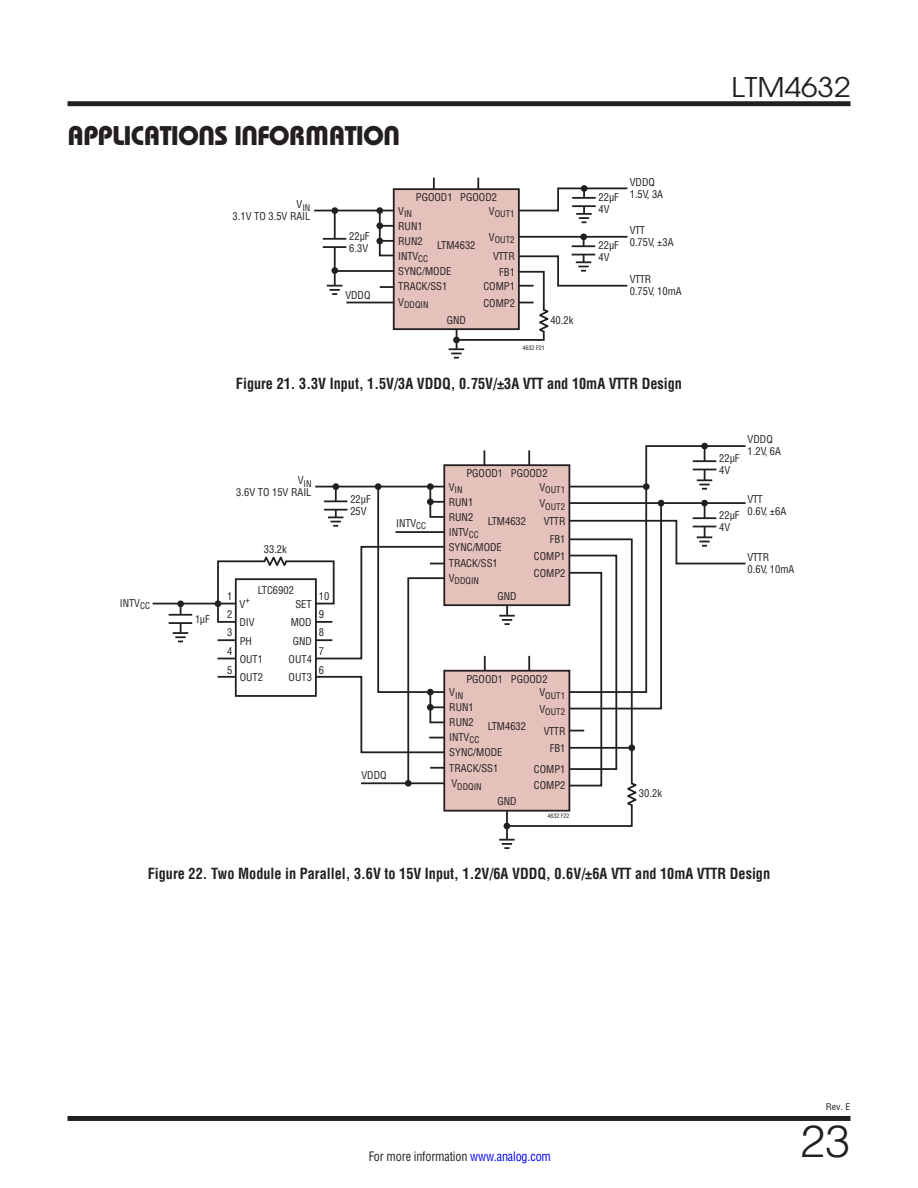
<style>
.page{position:relative;width:918px;height:1188px;background:#fff}
.page>*{position:absolute;margin:0;border:0;box-sizing:border-box;transform-origin:0 0}
.t1{font:300 45px "Helvetica LT Std";color:#231f20}
.Section_Heads_non-TOC{font:27px "Linear Bauhaus";letter-spacing:-.02em;color:#231f20}
.t2{font:27px "ITC Avant Garde Pro";color:#231f20;scale:1.1 1}
.t3{font:700 15px "Linear Helv Cond";color:#231f20;scale:.95 1}
.t4{font:12.75px "Linear Helv Cond";letter-spacing:-.015em;color:#231f20;scale:.95 1}
.t5{font:10.5px/12px "Linear Helv Cond";color:#231f20}
.t6{font:9px/16.5px "Linear Helv Cond";color:#231f20}
.t7{font:9px "Linear Helv Cond";color:#231f20;scale:1.1 1}
.t8{font:6px "Linear Helv Cond";color:#231f20}
.s1{color:#00f}
</style>
<div class="page">
<div style="left:68px;top:1116px;width:782px;height:5px;background:#231f20"></div>
<div style="left:68px;top:101px;width:782px;height:5px;background:#231f20"></div>
<hr style="left:334px;top:211px;width:2px;height:79px;background:#231f20">
<hr style="left:314px;top:210px;width:80px;height:1px;background:#231f20">
<div style="left:376px;top:238px;width:7px;height:6px;background:#231f20;border-radius:50%"></div>
<svg style="left:376px;top:207px;width:7px;height:7px"></svg>
<div style="left:331px;top:207px;width:7px;height:7px;background:#231f20;border-radius:50%"></div>
<div style="left:331px;top:267px;width:7px;height:7px;background:#231f20;border-radius:50%"></div>
<svg style="left:327px;top:285px;width:15px;height:10px"></svg>
<div style="left:332px;top:239px;width:5px;height:8px;background:#fff"></div>
<hr style="left:323px;top:238px;width:23px;height:2px;background:#231f20">
<hr style="left:323px;top:246px;width:23px;height:2px;background:#231f20">
<svg style="left:520px;top:187px;width:108px;height:36px"></svg>
<hr style="left:572px;top:197px;width:24px;height:2px;background:#231f20">
<hr style="left:572px;top:205px;width:24px;height:2px;background:#231f20">
<div style="left:394px;top:189px;width:125px;height:140px;background:#e5c1bc"></div>
<div style="left:393px;top:188px;width:127px;height:142px;border:2px solid #231f20"></div>
<hr style="left:519px;top:236px;width:108px;height:2px;background:#231f20">
<hr style="left:583px;top:237px;width:2px;height:29px;background:#231f20">
<div style="left:580px;top:234px;width:7px;height:6px;background:#231f20;border-radius:50%"></div>
<svg style="left:581px;top:247px;width:5px;height:7px"></svg>
<hr style="left:572px;top:245px;width:23px;height:2px;background:#231f20">
<hr style="left:346px;top:302px;width:48px;height:1px;background:#231f20">
<svg style="left:433px;top:178px;width:2px;height:12px"></svg>
<svg style="left:477px;top:178px;width:2px;height:12px"></svg>
<svg style="left:378px;top:209px;width:18px;height:48px"></svg>
<svg style="left:380px;top:286px;width:14px;height:2px"></svg>
<svg style="left:449px;top:254px;width:179px;height:105px"></svg>
<hr style="left:335px;top:270px;width:59px;height:2px;background:#231f20">
<svg style="left:484px;top:656px;width:2px;height:14px"></svg>
<div style="left:375px;top:483px;width:6px;height:7px;background:#231f20;border-radius:50%"></div>
<div style="left:333px;top:483px;width:6px;height:7px;background:#231f20;border-radius:50%"></div>
<hr style="left:180px;top:604px;width:1px;height:33px;background:#231f20">
<div style="left:177px;top:600px;width:7px;height:7px;background:#231f20;border-radius:50%"></div>
<div style="left:215px;top:600px;width:6px;height:7px;background:#231f20;border-radius:50%"></div>
<div style="left:178px;top:633px;width:5px;height:10px;background:#b3b2b2"></div>
<svg style="left:173px;top:632px;width:15px;height:10px"></svg>
<div style="left:178px;top:615px;width:5px;height:8px;background:#fff"></div>
<hr style="left:169px;top:614px;width:23px;height:2px;background:#231f20">
<hr style="left:169px;top:622px;width:23px;height:2px;background:#231f20">
<div style="left:444px;top:465px;width:125px;height:140px;background:#e5c1bc"></div>
<div style="left:443px;top:464px;width:127px;height:142px;border:2px solid #231f20"></div>
<svg style="left:484px;top:450px;width:1px;height:15px"></svg>
<svg style="left:528px;top:450px;width:2px;height:15px"></svg>
<svg style="left:568px;top:445px;width:178px;height:55px"></svg>
<hr style="left:506px;top:811px;width:2px;height:30px;background:#231f20">
<svg style="left:499px;top:839px;width:16px;height:10px"></svg>
<div style="left:444px;top:671px;width:125px;height:140px;background:#e5c1bc"></div>
<div style="left:443px;top:670px;width:127px;height:142px;border:2px solid #231f20"></div>
<hr style="left:153px;top:603px;width:83px;height:1px;background:#231f20">
<svg style="left:216px;top:485px;width:230px;height:302px"></svg>
<hr style="left:704px;top:446px;width:2px;height:38px;background:#231f20">
<svg style="left:697px;top:479px;width:15px;height:11px"></svg>
<svg style="left:702px;top:462px;width:5px;height:7px"></svg>
<hr style="left:693px;top:460px;width:23px;height:2px;background:#231f20">
<svg style="left:693px;top:469px;width:23px;height:1px"></svg>
<div style="left:701px;top:443px;width:7px;height:6px;background:#231f20;border-radius:50%"></div>
<svg style="left:499px;top:500px;width:247px;height:329px"></svg>
<p class="Section_Heads_non-TOC" style="left:68px;top:119px;width:334px">APPLICATIONS INFORMATION</p>
<p class="t6" style="left:297px;top:199px;width:15px"><sup>V</sup>IN</p>
<p class="t5" style="left:233px;top:211px;width:79px">3.1V TO 3.5V RAIL</p>
<p class="t5" style="left:349px;top:230px;width:22px">22µF<br>6.3V</p>
<p class="t5" style="left:345px;top:289px;width:27px">VDDQ</p>
<p class="t5" style="left:416px;top:191px;width:83px">PGOOD1 PGOOD2</p>
<p class="t6" style="left:398px;top:205px;width:15px"><sup>V</sup>IN</p>
<p class="t5" style="left:398px;top:218px;width:55px;line-height:15.1px">RUN1<br>RUN2<br>INTV<sub>CC<br></sub>SYNC/MODE<br>TRACK/SS1</p>
<p class="t5" style="left:437px;top:239px;width:40px">LTM4632</p>
<p class="t6" style="left:398px;top:296px;width:32px"><sup>V</sup>DDQIN</p>
<p class="t5" style="left:447px;top:314px;width:21px">GND</p>
<p class="t6" style="left:489px;top:205px;width:27px"><sup>V</sup>OUT1</p>
<p class="t6" style="left:489px;top:232px;width:27px"><sup>V</sup>OUT2</p>
<p class="t5" style="left:499px;top:266px;width:17px">FB1</p>
<p class="t5" style="left:493px;top:250px;width:23px">VTTR</p>
<p class="t5" style="left:483px;top:297px;width:33px">COMP2</p>
<p class="t5" style="left:483px;top:280px;width:33px">COMP1</p>
<p class="t5" style="left:550px;top:314px;width:25px">40.2k</p>
<p class="t8" style="left:523px;top:344px;width:24px">4632 F21</p>
<p class="t5" style="left:599px;top:176px;width:66px;text-indent:31px">VDDQ<br>22µF 1.5V, 3A</p>
<p class="t5" style="left:599px;top:203px;width:13px">4V</p>
<p class="t5" style="left:599px;top:239px;width:22px">22µF<br>4V</p>
<p class="t5" style="left:630px;top:224px;width:45px">VTT<br>0.75V, ±3A</p>
<p class="t5" style="left:630px;top:273px;width:54px">VTTR<br>0.75V, 10mA</p>
<p class="t5" style="left:120px;top:597px;width:32px">INTV<sub>CC</sub></p>
<p class="t3" style="left:236px;top:374px;width:471px">Figure 21. 3.3V Input, 1.5V/3A VDDQ, 0.75V/±3A VTT and 10mA VTTR Design</p>
<p class="t6" style="left:298px;top:475px;width:15px"><sup>V</sup>IN</p>
<p class="t5" style="left:236px;top:487px;width:77px">3.6V TO 15V RAIL</p>
<p class="t5" style="left:195px;top:613px;width:16px">1µF</p>
<p class="t5" style="left:264px;top:543px;width:25px">33.2k</p>
<p class="t5" style="left:258px;top:584px;width:37px">LTC6902</p>
<p class="t5" style="left:227px;top:587px;width:7px;line-height:18.5px;text-align:justify">1<br>2<br>3<br>4<br>5</p>
<p class="t5" style="left:319px;top:587px;width:12px;line-height:18.5px">10<br>9<br>8<br>7<br>6</p>
<p class="t5" style="left:240px;top:595px;width:17px;line-height:18.3px">V<sup>+<br></sup>DIV</p>
<p class="t5" style="left:291px;top:595px;width:22px;line-height:18.3px;text-align:center">SET<br>MOD</p>
<p class="t5" style="left:289px;top:632px;width:25px;line-height:18.3px;text-align:center">GND<br>OUT4</p>
<p class="t5" style="left:240px;top:632px;width:25px;line-height:18.3px">PH<br>OUT1</p>
<p class="t5" style="left:240px;top:671px;width:25px">OUT2</p>
<p class="t5" style="left:289px;top:671px;width:25px">OUT3</p>
<p class="t5" style="left:350px;top:493px;width:22px">22µF<br>25V</p>
<p class="t5" style="left:396px;top:517px;width:32px">INTV<sub>CC</sub></p>
<p class="t5" style="left:361px;top:769px;width:27px">VDDQ</p>
<p class="t5" style="left:466px;top:467px;width:83px">PGOOD1 PGOOD2</p>
<p class="t6" style="left:449px;top:481px;width:15px"><sup>V</sup>IN</p>
<p class="t5" style="left:449px;top:494px;width:32px;line-height:15px">RUN1<br>RUN2<br>INTV<sub>CC</sub></p>
<p class="t5" style="left:488px;top:515px;width:40px">LTM4632</p>
<p class="t5" style="left:449px;top:539px;width:55px;line-height:15.8px">SYNC/MODE<br>TRACK/SS1</p>
<p class="t6" style="left:449px;top:573px;width:32px"><sup>V</sup>DDQIN</p>
<p class="t5" style="left:497px;top:590px;width:21px">GND</p>
<p class="t6" style="left:539px;top:481px;width:27px"><sup>V</sup>OUT1<br><sup>V</sup>OUT2</p>
<p class="t5" style="left:550px;top:533px;width:17px">FB1</p>
<p class="t5" style="left:544px;top:515px;width:23px">VTTR</p>
<p class="t5" style="left:534px;top:547px;width:33px;line-height:17.5px">COMP1<br>COMP2</p>
<p class="t5" style="left:466px;top:673px;width:83px">PGOOD1 PGOOD2</p>
<p class="t6" style="left:449px;top:687px;width:15px"><sup>V</sup>IN</p>
<p class="t5" style="left:449px;top:700px;width:32px;line-height:15px">RUN1<br>RUN2<br>INTV<sub>CC</sub></p>
<p class="t5" style="left:488px;top:720px;width:40px">LTM4632</p>
<p class="t5" style="left:449px;top:744px;width:55px;line-height:15.8px">SYNC/MODE<br>TRACK/SS1</p>
<p class="t6" style="left:451px;top:778px;width:32px"><sup>V</sup>DDQIN</p>
<p class="t5" style="left:497px;top:796px;width:21px">GND</p>
<p class="t6" style="left:539px;top:687px;width:27px"><sup>V</sup>OUT1<br><sup>V</sup>OUT2</p>
<p class="t5" style="left:544px;top:722px;width:23px;line-height:17.2px;text-align:center">VTTR<br>FB1</p>
<p class="t5" style="left:534px;top:763px;width:33px">COMP1</p>
<p class="t5" style="left:534px;top:779px;width:33px">COMP2</p>
<p class="t8" style="left:547px;top:812px;width:24px">4632 F22</p>
<p class="t5" style="left:639px;top:787px;width:25px">30.2k</p>
<h2 class="t2" style="left:731px;top:70px;width:110px">LTM4632</h2>
<p class="t5" style="left:719px;top:452px;width:22px">22µF<br>4V</p>
<p class="t5" style="left:719px;top:509px;width:22px">22µF<br>4V</p>
<p class="t5" style="left:748px;top:433px;width:35px">VDDQ<br>1.2V, 6A</p>
<p class="t5" style="left:748px;top:493px;width:40px">VTT<br>0.6V, ±6A</p>
<p class="t5" style="left:748px;top:551px;width:48px">VTTR<br>0.6V, 10mA</p>
<p class="t3" style="left:148px;top:865px;width:657px">Figure 22. Two Module in Parallel, 3.6V to 15V Input, 1.2V/6A VDDQ, 0.6V/±6A VTT and 10mA VTTR Design</p>
<p class="t4" style="left:369px;top:1148px;width:193px">For more information <span class="s1">www.analog.com</span></p>
<p class="t7" style="left:826px;top:1102px;width:24px">Rev. E</p>
<h1 class="t1" style="left:800px;top:1113px;width:52px">23</h1>
</div>
